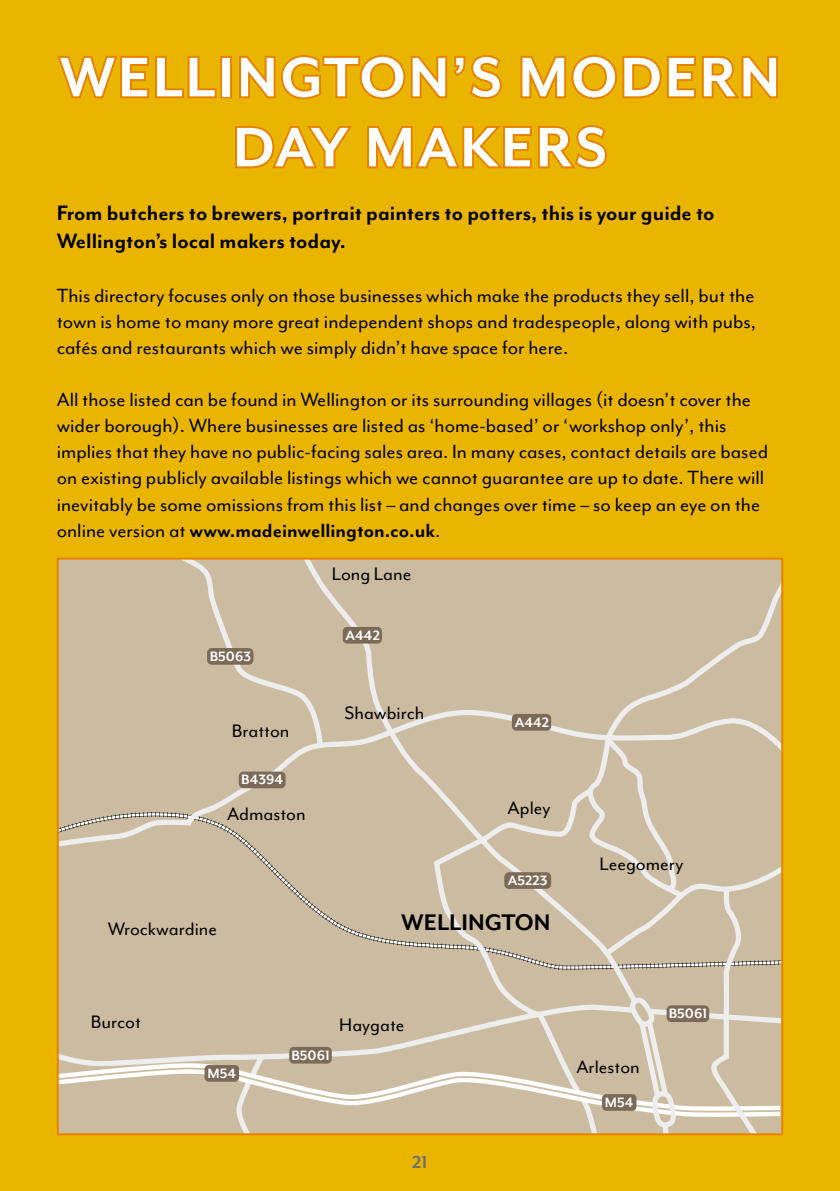
<style>
.page{position:relative;width:840px;height:1191px;background:#fff}
.page>*{position:absolute;margin:0;border:0;box-sizing:border-box;transform-origin:0 0}
.t1{font:700 64px/70px "Mr Eaves Mod OT";letter-spacing:.04em;color:#fff;text-align:center}
.t2{font:700 26px "Mr Eaves Mod OT";color:#000}
.t3{font:700 24px/28px "Mr Eaves Mod OT";color:#000}
.t4{font:22px/26px "Mr Eaves Mod OT";color:#000;text-align:justify}
.t5{font:20.8px "Mr Eaves Mod OT";color:#000}
.t6{font:700 20px "Mr Eaves Mod OT";color:#706f6f}
.t7{font:700 15.6px "Mr Eaves Mod OT";color:#fff}
.s1{font-weight:700}
</style>
<div class="page">
<div style="left:0;top:0;width:839px;height:1191px;background:#eab500"></div>
<div style="left:60px;top:560px;width:719px;height:572px;background:#cbbba0"></div>
<svg style="left:60px;top:1053px;width:541px;height:68px;background:#cfc1aa"></svg>
<svg style="left:60px;top:1064px;width:541px;height:48px;background:#d4c7b2"></svg>
<svg style="left:601px;top:735px;width:178px;height:397px;background:#cec0a8"></svg>
<svg style="left:625px;top:991px;width:29px;height:42px"></svg>
<div style="left:204px;top:1065px;width:35px;height:16px;background:#7b6a58;border-radius:4px"></div>
<div style="left:601px;top:1094px;width:35px;height:16px;background:#7b6a58;border-radius:4px"></div>
<div style="left:289px;top:1047px;width:42px;height:16px;background:#7b6a58;border-radius:5px"></div>
<div style="left:238px;top:771px;width:47px;height:17px;background:#7b6a58;border-radius:5px"></div>
<div style="left:504px;top:872px;width:47px;height:17px;background:#7b6a58;border-radius:5px"></div>
<div style="left:666px;top:1005px;width:42px;height:17px;background:#7b6a58;border-radius:5px"></div>
<div style="left:207px;top:648px;width:46px;height:16px;background:#7b6a58;border-radius:5px"></div>
<div style="left:342px;top:627px;width:40px;height:16px;background:#7b6a58;border-radius:4px"></div>
<div style="left:511px;top:714px;width:40px;height:16px;background:#7b6a58;border-radius:4px"></div>
<svg style="left:57px;top:56px;width:160px;height:43px"></svg>
<div style="left:220px;top:56px;width:12px;height:42px;border:4px solid #e88300"></div>
<svg style="left:239px;top:55px;width:263px;height:45px"></svg>
<svg style="left:520px;top:55px;width:258px;height:45px"></svg>
<svg style="left:235px;top:126px;width:117px;height:43px"></svg>
<svg style="left:367px;top:125px;width:240px;height:44px"></svg>
<h1 class="t1" style="left:60px;top:43px;width:721px">WELLINGTON’S MODERN<br>DAY MAKERS</h1>
<p class="t3" style="left:57px;top:199px;width:659px">From butchers to brewers, portrait painters to potters, this is your guide to<br>Wellington’s local makers today.</p>
<p class="t4" style="left:57px;top:283px;width:700px">This directory focuses only on those businesses which make the products they sell, but the town is home to many more great independent shops and tradespeople, along with pubs, cafés and restaurants which we simply didn’t have space for here.</p>
<p class="t4" style="left:57px;top:387px;width:712px;text-align:left">All those listed can be found in Wellington or its surrounding villages (it doesn’t cover the wider borough). Where businesses are listed as ‘home-based’ or ‘workshop only’, this implies that they have no public-facing sales area. In many cases, contact details are based on existing publicly available listings which we cannot guarantee are up to date. There will inevitably be some omissions from this list – and changes over time – so keep an eye on the online version at <span class="s1">www.madeinwellington.co.uk</span>.</p>
<p class="t5" style="left:331px;top:562px;width:81px">Long Lane</p>
<p class="t7" style="left:210px;top:647px;width:43px">B5063</p>
<p class="t5" style="left:232px;top:719px;width:59px">Bratton</p>
<p class="t7" style="left:241px;top:771px;width:43px">B4394</p>
<p class="t5" style="left:227px;top:803px;width:80px">Admaston</p>
<p class="t5" style="left:108px;top:917px;width:111px">Wrockwardine</p>
<p class="t7" style="left:345px;top:626px;width:36px">A442</p>
<p class="t5" style="left:344px;top:701px;width:81px">Shawbirch</p>
<p class="t7" style="left:514px;top:713px;width:36px">A442</p>
<p class="t5" style="left:507px;top:797px;width:44px">Apley</p>
<p class="t7" style="left:507px;top:871px;width:41px">A5223</p>
<p class="t2" style="left:401px;top:908px;width:150px">WELLINGTON</p>
<p class="t5" style="left:599px;top:852px;width:85px">Leegomery</p>
<p class="t5" style="left:91px;top:1010px;width:51px">Burcot</p>
<p class="t5" style="left:339px;top:1013px;width:67px">Haygate</p>
<p class="t7" style="left:207px;top:1064px;width:30px">M54</p>
<p class="t7" style="left:291px;top:1046px;width:40px">B5061</p>
<p class="t6" style="left:412px;top:1151px;width:17px">21</p>
<p class="t5" style="left:576px;top:1056px;width:65px">Arleston</p>
<p class="t7" style="left:604px;top:1093px;width:30px">M54</p>
<p class="t7" style="left:668px;top:1005px;width:40px">B5061</p>
</div>
